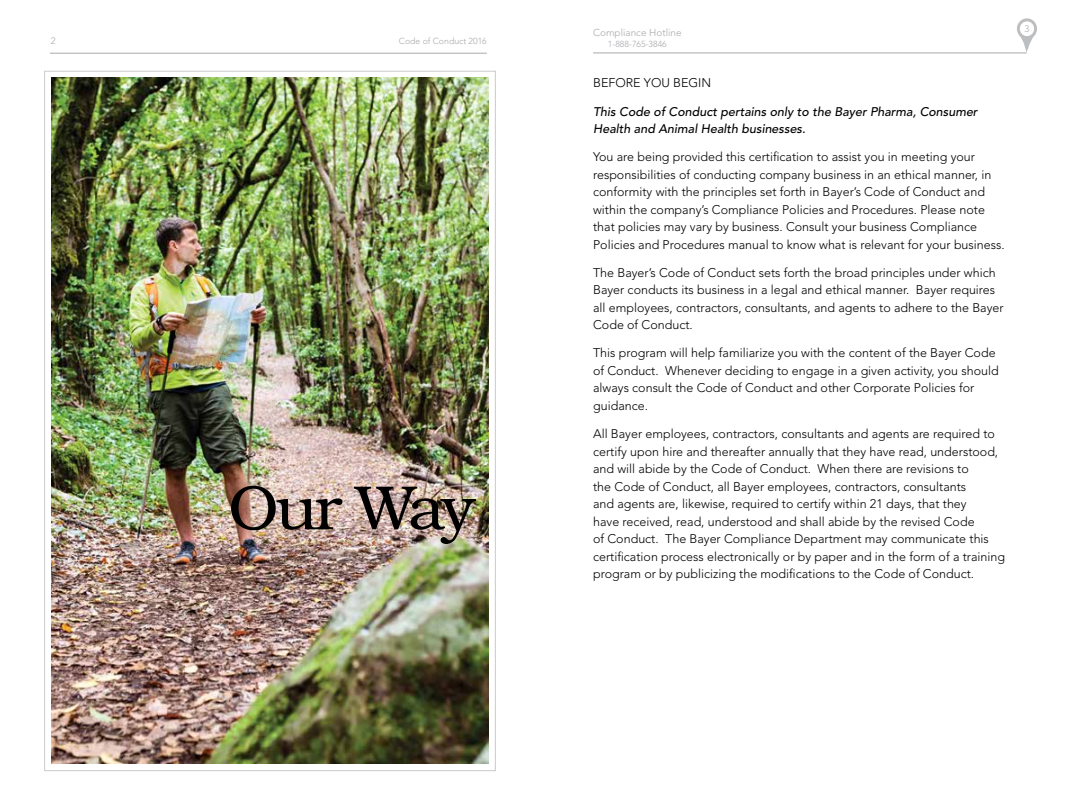
<style>
.page{position:relative;width:1080px;height:810px;background:#fff}
.page>*{position:absolute;margin:0;border:0;box-sizing:border-box;transform-origin:0 0}
.t1{font:300 62.5px "Bookman Std";letter-spacing:-.05em;color:#000}
.t2{font:300 12.5px/17.5px "Avenir LT Std";color:#000}
.t3{font:italic 500 12.5px/17.5px "Avenir LT Std";color:#000}
.t4{font:300 10px "Avenir LT Std";color:#a7a9ac}
.t5{font:300 9.38px "Avenir LT Std";color:#a7a9ac}
.t6{font:300 8.75px "Avenir LT Std";color:#a7a9ac}
</style>
<div class="page">
<hr style="left:50px;top:53px;width:437px;height:1px;background:#a7a9ac">
<hr style="left:593px;top:53px;width:434px;height:1px;background:#a7a9ac">
<svg style="left:1017px;top:18px;width:20px;height:35px"></svg>
<img style="left:51px;top:78px;width:438px;height:686px">
<p class="t5" style="left:51px;top:35px;width:6px">2</p>
<p class="t6" style="left:399px;top:36px;width:89px">Code of Conduct 2016</p>
<h1 class="t1" style="left:228px;top:473px;width:249px">Our Way</h1>
<p class="t4" style="left:593px;top:27px;width:90px">Compliance Hotline</p>
<p class="t6" style="left:608px;top:38px;width:60px">1-888-765-3846</p>
<p class="t2" style="left:593px;top:74px;width:120px">BEFORE YOU BEGIN</p>
<p class="t3" style="left:593px;top:103px;width:386px">This Code of Conduct pertains only to the Bayer Pharma, Consumer<br>Health and Animal Health businesses.</p>
<p class="t2" style="left:593px;top:148px;width:413px">You are being provided this certification to assist you in meeting your responsibilities of conducting company business in an ethical manner, in conformity with the principles set forth in Bayer’s Code of Conduct and within the company’s Compliance Policies and Procedures. Please note that policies may vary by business. Consult your business Compliance Policies and Procedures manual to know what is relevant for your business.</p>
<p class="t2" style="left:593px;top:264px;width:412px">The Bayer’s Code of Conduct sets forth the broad principles under which Bayer conducts its business in a legal and ethical manner. Bayer requires all employees, contractors, consultants, and agents to adhere to the Bayer Code of Conduct.</p>
<p class="t2" style="left:593px;top:344px;width:407px">This program will help familiarize you with the content of the Bayer Code of Conduct. Whenever deciding to engage in a given activity, you should always consult the Code of Conduct and other Corporate Policies for guidance.</p>
<p class="t2" style="left:593px;top:425px;width:413px">All Bayer employees, contractors, consultants and agents are required to certify upon hire and thereafter annually that they have read, understood, and will abide by the Code of Conduct. When there are revisions to<br>the Code of Conduct, all Bayer employees, contractors, consultants<br>and agents are, likewise, required to certify within 21 days, that they<br>have received, read, understood and shall abide by the revised Code<br>of Conduct. The Bayer Compliance Department may communicate this certification process electronically or by paper and in the form of a training program or by publicizing the modifications to the Code of Conduct.</p>
<p class="t5" style="left:1024px;top:23px;width:6px">3</p>
</div>
